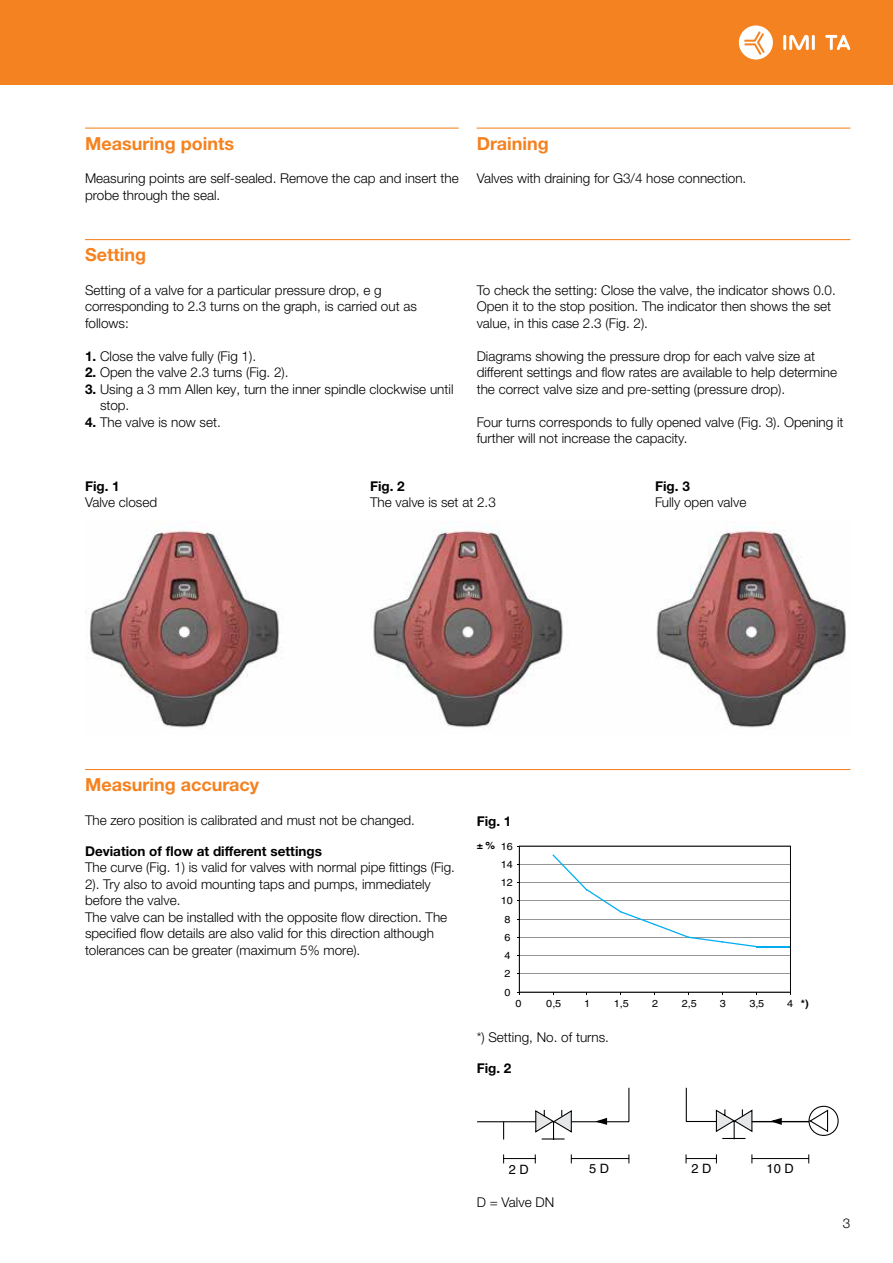
<style>
.page{position:relative;width:893px;height:1263px;background:#fff}
.page>*{position:absolute;margin:0;border:0;box-sizing:border-box;transform-origin:0 0}
.t1{font:700 18px "Helvetica Neue LTW1 G";color:#f58220}
.t2{font:300 13.5px/16.5px "Helvetica Neue LTW1 G";color:#000}
.t3{font:700 13.5px "Helvetica Neue LTW1 G";color:#000}
.t4{font:12.9px "Helvetica";color:#000}
.t5{font:10.2px "Helvetica";letter-spacing:.005em;color:#000;scale:1.07 1}
.t6{font:700 10.2px "Helvetica";color:#000;scale:1.07 1}
.s1{font-weight:700}
.s2{font-weight:400}
</style>
<div class="page">
<div style="left:0;top:0;width:893px;height:85px;background:#f58220"></div>
<hr style="left:783px;top:35px;width:3px;height:15px;background:#fff">
<hr style="left:812px;top:35px;width:3px;height:15px;background:#fff">
<svg style="left:789px;top:35px;width:20px;height:15px"></svg>
<svg style="left:825px;top:35px;width:25px;height:15px"></svg>
<svg style="left:739px;top:25px;width:34px;height:35px"></svg>
<hr style="left:85px;top:128px;width:374px;height:1px;background:#f58220">
<hr style="left:477px;top:128px;width:373px;height:1px;background:#f58220">
<hr style="left:85px;top:239px;width:765px;height:1px;background:#f58220">
<hr style="left:85px;top:769px;width:765px;height:1px;background:#f58220">
<img style="left:85px;top:521px;width:761px;height:207px">
<svg style="left:517px;top:846px;width:274px;height:148px"></svg>
<hr style="left:477px;top:1121px;width:152px;height:1px;background:#000">
<hr style="left:628px;top:1088px;width:1px;height:34px;background:#000">
<hr style="left:686px;top:1088px;width:1px;height:34px;background:#000">
<hr style="left:686px;top:1121px;width:152px;height:1px;background:#000">
<svg style="left:715px;top:1109px;width:38px;height:31px"></svg>
<svg style="left:534px;top:1109px;width:39px;height:31px"></svg>
<svg style="left:503px;top:1122px;width:1px;height:17px"></svg>
<hr style="left:752px;top:1121px;width:73px;height:1px;background:#000">
<svg style="left:808px;top:1105px;width:30px;height:31px"></svg>
<hr style="left:504px;top:1158px;width:31px;height:1px;background:#000">
<hr style="left:571px;top:1158px;width:58px;height:1px;background:#000">
<hr style="left:686px;top:1158px;width:30px;height:1px;background:#000">
<hr style="left:752px;top:1158px;width:57px;height:1px;background:#000">
<svg style="left:767px;top:1118px;width:16px;height:7px"></svg>
<svg style="left:592px;top:1118px;width:16px;height:7px"></svg>
<h1 class="t1" style="left:85px;top:132px;width:150px">Measuring points</h1>
<p class="t2" style="left:85px;top:170px;width:375px">Measuring points are self-sealed. Remove the cap and insert the probe through the seal.</p>
<h1 class="t1" style="left:477px;top:132px;width:74px">Draining</h1>
<p class="t2" style="left:477px;top:170px;width:271px">Valves with draining for G3/4 hose connection.</p>
<h1 class="t1" style="left:85px;top:244px;width:63px">Setting</h1>
<p class="t2" style="left:85px;top:282px;width:333px">Setting of a valve for a particular pressure drop, e g corresponding to 2.3 turns on the graph, is carried out as follows:</p>
<p class="t2" style="left:85px;top:348px;width:173px"><span class="s1">1.</span> Close the valve fully (Fig 1).</p>
<p class="t2" style="left:85px;top:364px;width:205px"><span class="s1">2.</span> Open the valve 2.3 turns (Fig. 2).</p>
<p class="t2" style="left:100px;top:381px;width:355px;text-indent:-15px"><span class="s1">3.</span> Using a 3 mm Allen key, turn the inner spindle clockwise until stop.</p>
<p class="t2" style="left:85px;top:414px;width:137px"><span class="s1">4.</span> The valve is now set.</p>
<p class="t2" style="left:477px;top:282px;width:361px">To check the setting: Close the valve, the indicator shows 0.0.<br>Open it to the stop position. The indicator then shows the set value, in this case 2.3 (Fig. 2).</p>
<p class="t2" style="left:477px;top:348px;width:362px">Diagrams showing the pressure drop for each valve size at different settings and flow rates are available to help determine the correct valve size and pre-setting (pressure drop).</p>
<p class="t2" style="left:477px;top:414px;width:368px">Four turns corresponds to fully opened valve (Fig. 3). Opening it further will not increase the capacity.</p>
<p class="t3" style="left:85px;top:477px;width:36px">Fig. 1</p>
<p class="t3" style="left:370px;top:477px;width:36px">Fig. 2</p>
<p class="t3" style="left:655px;top:477px;width:36px">Fig. 3</p>
<p class="t2" style="left:85px;top:494px;width:74px">Valve closed</p>
<p class="t2" style="left:370px;top:494px;width:127px">The valve is set at 2.3</p>
<p class="t2" style="left:655px;top:494px;width:93px">Fully open valve</p>
<h1 class="t1" style="left:85px;top:774px;width:176px">Measuring accuracy</h1>
<p class="t2" style="left:85px;top:812px;width:331px">The zero position is calibrated and must not be changed.</p>
<p class="t3" style="left:85px;top:842px;width:238px">Deviation of flow at different settings</p>
<p class="t2" style="left:85px;top:859px;width:371px">The curve (Fig. 1) is valid for valves with normal pipe fittings (Fig.<br>2). Try also to avoid mounting taps and pumps, immediately before the valve.<br>The valve can be installed with the opposite flow direction. The specified flow details are also valid for this direction although tolerances can be greater (maximum 5% more).</p>
<p class="t3" style="left:477px;top:813px;width:36px">Fig. 1</p>
<p class="t6" style="left:477px;top:839px;width:19px">± %</p>
<p class="t5" style="left:501px;top:840px;width:13px">16</p>
<p class="t5" style="left:501px;top:858px;width:13px">14</p>
<p class="t5" style="left:501px;top:877px;width:13px">12</p>
<p class="t5" style="left:501px;top:895px;width:13px">10</p>
<p class="t5" style="left:505px;top:913px;width:7px">8</p>
<p class="t5" style="left:505px;top:931px;width:7px">6</p>
<p class="t5" style="left:505px;top:950px;width:7px">4</p>
<p class="t5" style="left:505px;top:968px;width:7px">2</p>
<p class="t5" style="left:505px;top:986px;width:7px">0</p>
<p class="t5" style="left:515px;top:997px;width:7px">0</p>
<p class="t5" style="left:546px;top:997px;width:15px">0,5</p>
<p class="t5" style="left:584px;top:997px;width:7px">1</p>
<p class="t5" style="left:614px;top:997px;width:15px">1,5</p>
<p class="t5" style="left:652px;top:997px;width:7px">2</p>
<p class="t5" style="left:682px;top:997px;width:15px">2,5</p>
<p class="t5" style="left:720px;top:997px;width:7px">3</p>
<p class="t5" style="left:749px;top:997px;width:15px">3,5</p>
<p class="t6" style="left:787px;top:997px;width:21px"><span class="s2">4</span> *)</p>
<p class="t2" style="left:477px;top:1029px;width:134px">*) Setting, No. of turns.</p>
<p class="t3" style="left:477px;top:1060px;width:36px">Fig. 2</p>
<p class="t4" style="left:509px;top:1162px;width:22px">2 D</p>
<p class="t4" style="left:589px;top:1161px;width:22px">5 D</p>
<p class="t4" style="left:691px;top:1161px;width:22px">2 D</p>
<p class="t4" style="left:767px;top:1161px;width:29px">10 D</p>
<p class="t2" style="left:477px;top:1193px;width:79px">D = Valve DN</p>
<p class="t2" style="left:843px;top:1215px;width:9px">3</p>
</div>
